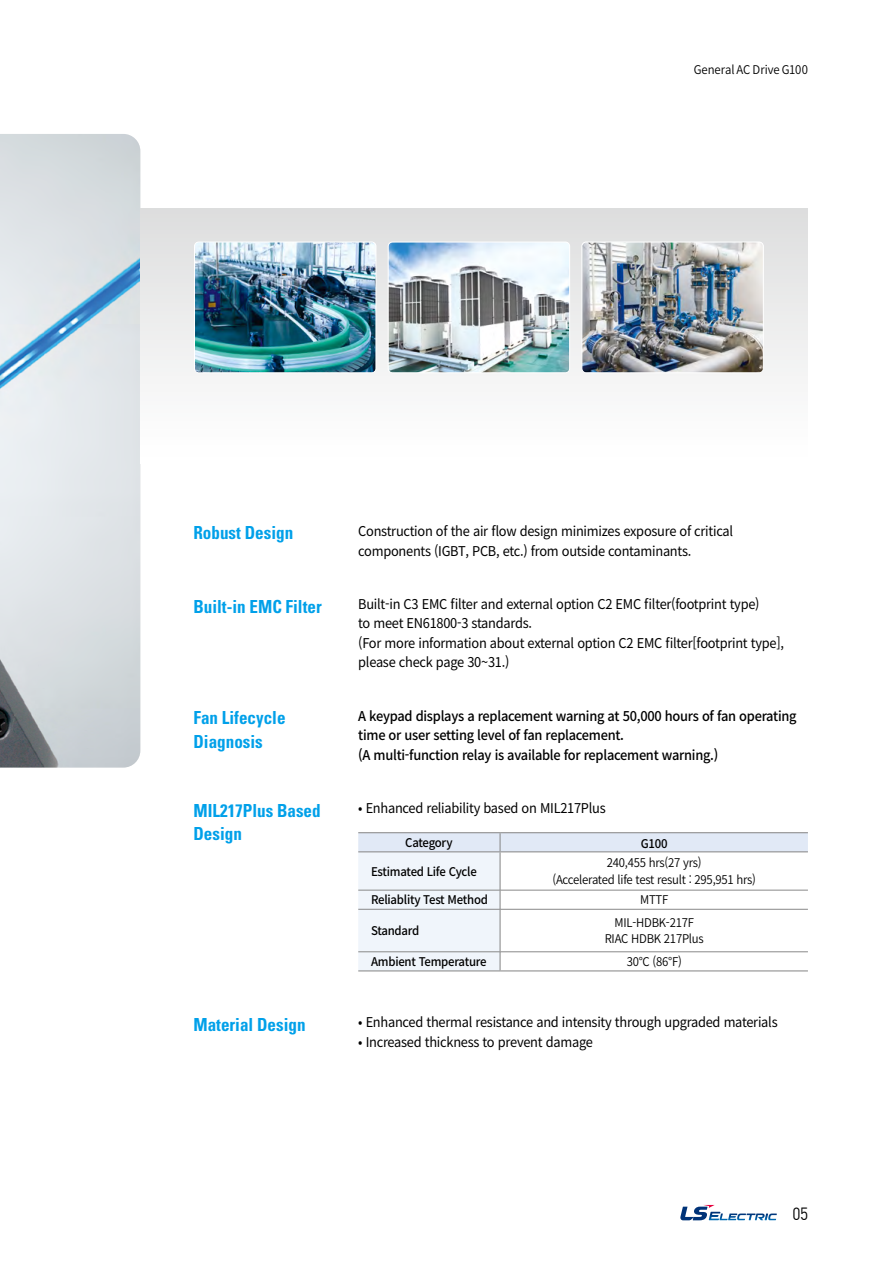
<style>
.page{position:relative;width:893px;height:1263px;background:#fff}
.page>*{position:absolute;margin:0;border:0;box-sizing:border-box;transform-origin:0 0}
.t1{font:700 condensed 18px/24px "Univers LT Std";color:#00a0e9;scale:.95 1}
.t2{font:17.4px "Dinreg";color:#000;scale:.9 1}
.t3{font:13.5px/19.5px "Noto Sans CJ Kkr";letter-spacing:-.02em;color:#000;scale:.95 1}
.t4{font:500 13.5px/19.5px "Noto Sans CJ Kkr";letter-spacing:-.02em;color:#000;scale:.95 1}
.t5{font:600 12px/16.5px "Noto Sans CJ Kkr";letter-spacing:-.02em;color:#000;text-align:center;scale:.95 1}
.t6{font:500 12px "Noto Sans CJ Kkr";letter-spacing:-.02em;color:#000;scale:.95 1}
</style>
<div class="page">
<img style="left:0;top:134px;width:140px;height:633px">
<div style="left:140px;top:208px;width:668px;height:256px;background:linear-gradient(to bottom,#dddede,#fff)"></div>
<img style="left:195px;top:242px;width:181px;height:131px">
<div style="left:194px;top:242px;width:182px;height:131px;border:1px solid #fff;border-radius:4px"></div>
<img style="left:388px;top:242px;width:182px;height:131px">
<div style="left:388px;top:242px;width:182px;height:131px;border:1px solid #fff;border-radius:4px"></div>
<img style="left:582px;top:242px;width:181px;height:131px">
<div style="left:581px;top:242px;width:183px;height:131px;border:1px solid #fff;border-radius:4px"></div>
<hr style="left:358px;top:832px;width:142px;height:1px;background:#898989">
<hr style="left:500px;top:832px;width:308px;height:1px;background:#898989">
<svg style="left:358px;top:833px;width:450px;height:137px"></svg>
<hr style="left:358px;top:970px;width:142px;height:1px;background:#898989">
<hr style="left:500px;top:970px;width:308px;height:1px;background:#898989">
<hr style="left:358px;top:890px;width:142px;height:1px;background:#898989">
<hr style="left:500px;top:890px;width:308px;height:1px;background:#898989">
<hr style="left:358px;top:909px;width:142px;height:1px;background:#898989">
<hr style="left:500px;top:909px;width:308px;height:1px;background:#898989">
<hr style="left:358px;top:951px;width:142px;height:1px;background:#898989">
<hr style="left:500px;top:951px;width:308px;height:1px;background:#898989">
<svg style="left:680px;top:1205px;width:97px;height:15px"></svg>
<p class="t5" style="left:694px;top:62px;width:122px">General AC Drive G100</p>
<h1 class="t1" style="left:193px;top:521px;width:106px">Robust Design</h1>
<p class="t3" style="left:358px;top:521px;width:396px;line-height:20.2px">Construction of the air flow design minimizes exposure of critical components (IGBT, PCB, etc.) from outside contaminants.</p>
<h1 class="t1" style="left:193px;top:594px;width:137px">Built-in EMC Filter</h1>
<p class="t3" style="left:358px;top:594px;width:450px">Built-in C3 EMC filter and external option C2 EMC filter(footprint type)<br>to meet EN61800-3 standards.<br>(For more information about external option C2 EMC filter[footprint type], please check page 30~31.)</p>
<h1 class="t1" style="left:193px;top:705px;width:98px">Fan Lifecycle<br>Diagnosis</h1>
<h1 class="t1" style="left:193px;top:798px;width:135px">MIL217Plus Based<br>Design</h1>
<p class="t4" style="left:358px;top:706px;width:463px">A keypad displays a replacement warning at 50,000 hours of fan operating time or user setting level of fan replacement.<br>(A multi-function relay is available for replacement warning.)</p>
<p class="t3" style="left:358px;top:799px;width:262px">• Enhanced reliability based on MIL217Plus</p>
<p class="t6" style="left:405px;top:836px;width:51px">Category</p>
<p class="t6" style="left:641px;top:836px;width:30px">G100</p>
<p class="t6" style="left:371px;top:864px;width:113px">Estimated Life Cycle</p>
<p class="t5" style="left:552px;top:855px;width:216px">240,455 hrs(27 yrs)<br>(Accelerated life test result : 295,951 hrs)</p>
<p class="t6" style="left:371px;top:893px;width:125px">Reliablity Test Method</p>
<p class="t5" style="left:640px;top:892px;width:31px">MTTF</p>
<p class="t6" style="left:371px;top:924px;width:52px">Standard</p>
<p class="t5" style="left:605px;top:914px;width:106px">MIL-HDBK-217F<br>RIAC HDBK 217Plus</p>
<p class="t6" style="left:371px;top:954px;width:123px">Ambient Temperature</p>
<p class="t5" style="left:627px;top:953px;width:60px">30°C (86°F)</p>
<h1 class="t1" style="left:193px;top:1013px;width:119px">Material Design</h1>
<p class="t3" style="left:358px;top:1013px;width:443px">• Enhanced thermal resistance and intensity through upgraded materials</p>
<p class="t3" style="left:358px;top:1033px;width:248px">• Increased thickness to prevent damage</p>
<p class="t2" style="left:792px;top:1203px;width:19px">05</p>
</div>
